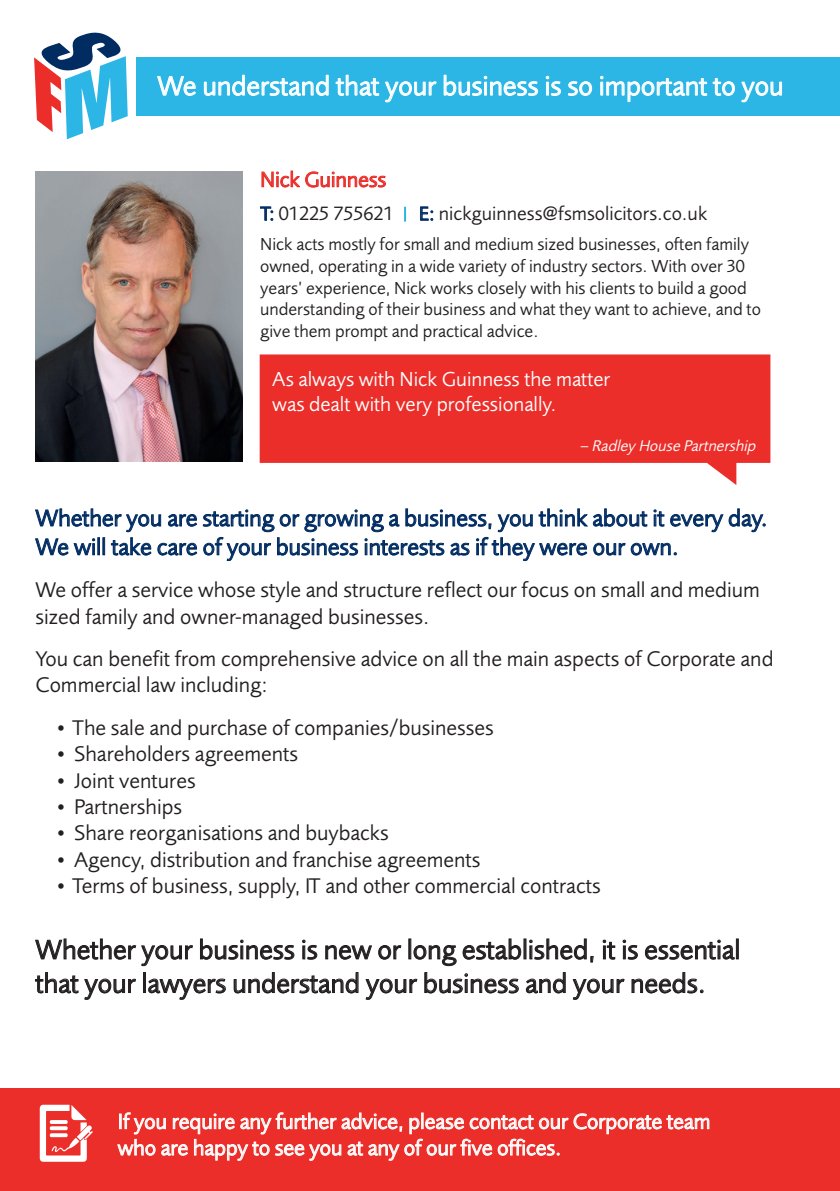
<style>
.page{position:relative;width:840px;height:1191px;background:#fff}
.page>*{position:absolute;margin:0;border:0;box-sizing:border-box;transform-origin:0 0}
.t1{font:28px/33.6px "Foundry Sans";color:#231f20}
.t2{font:28px "Foundry Sans";color:#fff}
.t3{font:24px/28.8px "Foundry Sans";color:#002c62}
.t4{font:22px/26.4px "Foundry Sans";color:#231f20}
.t5{font:22px/26.4px "Foundry Sans";color:#fff}
.t6{font:22px "Foundry Sans";color:#eb2e2a}
.t7{font:21px/25.2px "Foundry Sans";color:#fff}
.t8{font:20px "Foundry Sans";color:#231f20}
.t9{font:18px/21.6px "Foundry Sans";color:#231f20}
.t10{font:italic 16px "Foundry Sans";color:#fff}
.s1{color:#002c62}
.s2{font-family:"Bliss 2";font-weight:700}
</style>
<div class="page">
<svg style="left:35px;top:508px;width:730px;height:53px"></svg>
<svg style="left:35px;top:938px;width:158px;height:28px"></svg>
<svg style="left:200px;top:938px;width:94px;height:22px"></svg>
<svg style="left:302px;top:940px;width:15px;height:20px"></svg>
<svg style="left:325px;top:945px;width:47px;height:15px"></svg>
<svg style="left:378px;top:945px;width:23px;height:15px"></svg>
<svg style="left:413px;top:945px;width:43px;height:21px"></svg>
<svg style="left:462px;top:938px;width:59px;height:22px"></svg>
<svg style="left:529px;top:938px;width:64px;height:24px"></svg>
<svg style="left:602px;top:940px;width:13px;height:20px"></svg>
<svg style="left:622px;top:940px;width:15px;height:20px"></svg>
<svg style="left:645px;top:940px;width:89px;height:20px"></svg>
<div style="left:735px;top:938px;width:3px;height:21px;border:1px solid #231f20"></div>
<svg style="left:35px;top:972px;width:101px;height:28px"></svg>
<div style="left:143px;top:972px;width:3px;height:21px;border:1px solid #231f20"></div>
<svg style="left:148px;top:978px;width:78px;height:22px"></svg>
<svg style="left:233px;top:972px;width:125px;height:21px"></svg>
<svg style="left:365px;top:978px;width:52px;height:22px"></svg>
<svg style="left:424px;top:972px;width:94px;height:21px"></svg>
<svg style="left:525px;top:972px;width:40px;height:21px"></svg>
<svg style="left:572px;top:978px;width:52px;height:22px"></svg>
<svg style="left:631px;top:972px;width:72px;height:21px"></svg>
<svg style="left:34px;top:32px;width:94px;height:107px"></svg>
<div style="left:136px;top:57px;width:703px;height:59px;background:#2bb6e6"></div>
<svg style="left:157px;top:76px;width:39px;height:20px"></svg>
<svg style="left:204px;top:75px;width:124px;height:21px"></svg>
<svg style="left:335px;top:75px;width:44px;height:21px"></svg>
<svg style="left:385px;top:81px;width:51px;height:21px"></svg>
<svg style="left:443px;top:75px;width:94px;height:21px"></svg>
<svg style="left:546px;top:76px;width:14px;height:20px"></svg>
<svg style="left:568px;top:81px;width:23px;height:15px"></svg>
<svg style="left:600px;top:76px;width:106px;height:26px"></svg>
<svg style="left:712px;top:78px;width:22px;height:18px"></svg>
<svg style="left:741px;top:81px;width:40px;height:21px"></svg>
<img style="left:35px;top:171px;width:208px;height:290px">
<svg style="left:260px;top:206px;width:13px;height:15px"></svg>
<svg style="left:420px;top:206px;width:13px;height:15px"></svg>
<svg style="left:404px;top:207px;width:2px;height:15px"></svg>
<svg style="left:261px;top:171px;width:125px;height:16px"></svg>
<svg style="left:259px;top:354px;width:511px;height:131px;fill:#eb2e2a"></svg>
<div style="left:0;top:1089px;width:839px;height:102px;background:#eb2e29"></div>
<svg style="left:40px;top:1104px;width:53px;height:57px"></svg>
<svg style="left:117px;top:1112px;width:592px;height:49px"></svg>
<p class="t2" style="left:157px;top:71px;width:627px">We understand that your business is so important to you</p>
<p class="t6" style="left:260px;top:167px;width:127px">Nick Guinness</p>
<p class="t8" style="left:260px;top:203px;width:135px"><span class="s1">T:</span> 01225 755621</p>
<p class="t8" style="left:419px;top:203px;width:290px"><span class="s1">E:</span> nickguinness@fsmsolicitors.co.uk</p>
<p class="t9" style="left:260px;top:234px;width:502px">Nick acts mostly for small and medium sized businesses, often family owned, operating in a wide variety of industry sectors. With over 30 years’ experience, Nick works closely with his clients to build a good understanding of their business and what they want to achieve, and to give them prompt and practical advice.</p>
<p class="t7" style="left:272px;top:366px;width:339px">As always with Nick Guinness the matter was dealt with very professionally.</p>
<p class="t10" style="left:579px;top:437px;width:181px">– Radley House Partnership</p>
<p class="t3" style="left:35px;top:504px;width:733px">Whether you are starting or growing a business, you think about it every day.<br>We will take care of your business interests as if they were our own.</p>
<p class="t4" style="left:35px;top:577px;width:725px">We offer a service whose style and structure reflect our focus on small and medium sized family and owner-managed businesses.</p>
<p class="t4" style="left:35px;top:646px;width:739px">You can benefit from comprehensive advice on all the main aspects of Corporate and<br>Commercial law including:</p>
<p class="t4" style="left:57px;top:714px;width:437px"><span class="s2">•</span> The sale and purchase of companies/businesses</p>
<p class="t4" style="left:57px;top:741px;width:242px"><span class="s2">•</span> Shareholders agreements</p>
<p class="t4" style="left:57px;top:767px;width:140px"><span class="s2">•</span> Joint ventures</p>
<p class="t4" style="left:57px;top:794px;width:126px"><span class="s2">•</span> Partnerships</p>
<p class="t4" style="left:57px;top:820px;width:332px"><span class="s2">•</span> Share reorganisations and buybacks</p>
<p class="t4" style="left:57px;top:846px;width:424px"><span class="s2">•</span> Agency, distribution and franchise agreements</p>
<p class="t4" style="left:57px;top:873px;width:544px"><span class="s2">•</span> Terms of business, supply, IT and other commercial contracts</p>
<p class="t1" style="left:35px;top:933px;width:706px">Whether your business is new or long established, it is essential that your lawyers understand your business and your needs.</p>
<p class="t5" style="left:118px;top:1108px;width:594px">If you require any further advice, please contact our Corporate team who are happy to see you at any of our five offices.</p>
</div>
